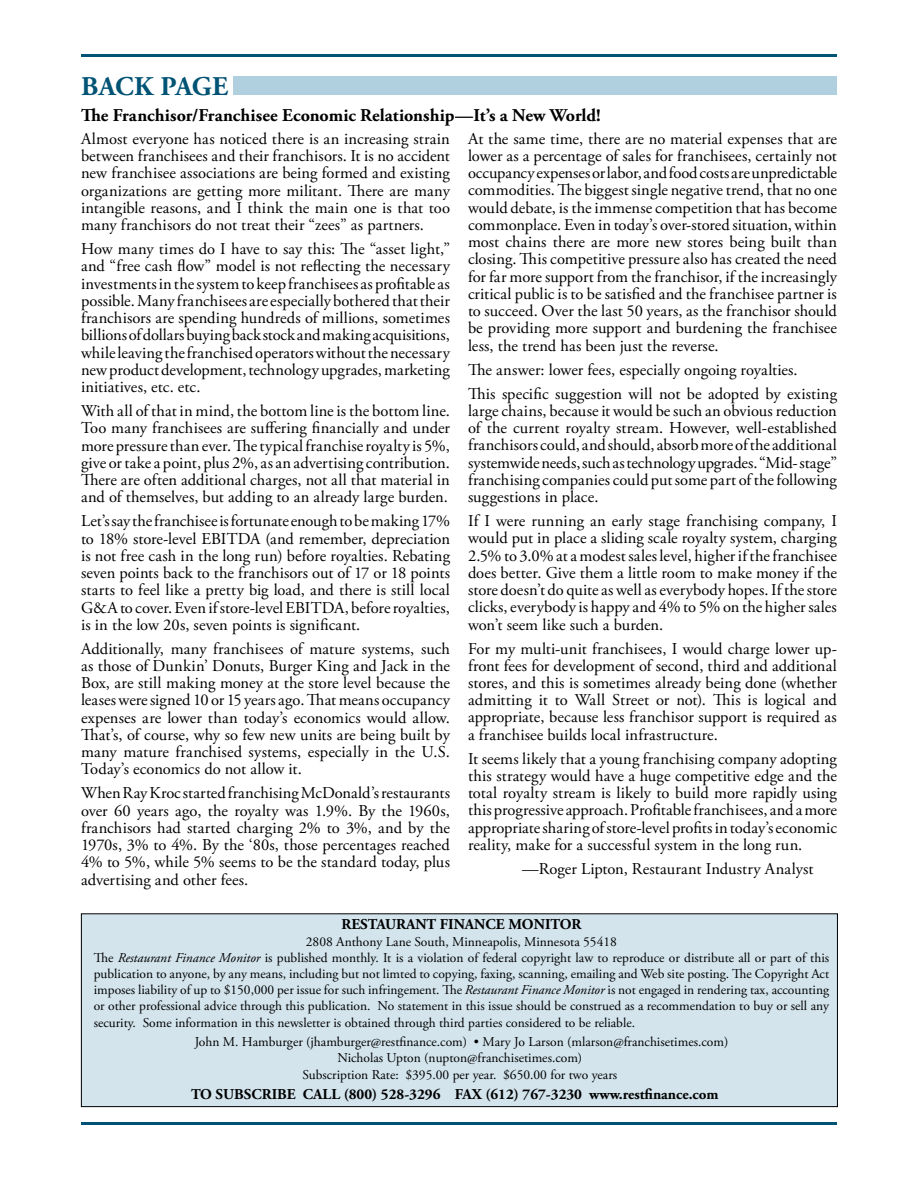
<style>
.page{position:relative;width:918px;height:1188px;background:#fff}
.page>*{position:absolute;margin:0;border:0;box-sizing:border-box;transform-origin:0 0}
.t1{font:700 27px "Adobe Garamond Pro";color:#005374}
.t2{font:700 18px "Adobe Garamond Pro";letter-spacing:.005em;color:#000}
.t3{font:16.5px/17.2px "Adobe Garamond Pro";letter-spacing:.005em;color:#000;text-align:justify}
.t4{font:700 15px "Adobe Garamond Pro";color:#000}
.t5{font:13.5px/16.2px "Adobe Garamond Pro";color:#000}
.s1{font-style:italic}
</style>
<div class="page">
<hr style="left:81px;top:54px;width:756px;height:3px;background:#005374">
<hr style="left:81px;top:1122px;width:756px;height:3px;background:#005374">
<div style="left:234px;top:76px;width:603px;height:18px;background:#b0cfdf"></div>
<div style="left:81px;top:914px;width:756px;height:193px;background:#d3e4ed"></div>
<div style="left:81px;top:913px;width:757px;height:194px;border:1px solid #000"></div>
<h1 class="t1" style="left:81px;top:70px;width:149px">BACK PAGE</h1>
<p class="t3" style="left:81px;top:131px;width:371px">Almost everyone has noticed there is an increasing strain between franchisees and their franchisors. It is no accident new franchisee associations are being formed and existing organizations are getting more militant. There are many intangible reasons, and I think the main one is that too many franchisors do not treat their “zees” as partners.</p>
<p class="t3" style="left:81px;top:241px;width:371px">How many times do I have to say this: The “asset light,” and “free cash flow” model is not reflecting the necessary investments in the system to keep franchisees as profitable as possible. Many franchisees are especially bothered that their franchisors are spending hundreds of millions, sometimes billions of dollars buying back stock and making acquisitions, while leaving the franchised operators without the necessary new product development, technology upgrades, marketing initiatives, etc. etc.</p>
<p class="t3" style="left:81px;top:403px;width:371px">With all of that in mind, the bottom line is the bottom line.<br>Too many franchisees are suffering financially and under more pressure than ever. The typical franchise royalty is 5%, give or take a point, plus 2%, as an advertising contribution.<br>There are often additional charges, not all that material in and of themselves, but adding to an already large burden.</p>
<p class="t3" style="left:81px;top:513px;width:371px">Let’s say the franchisee is fortunate enough to be making 17% to 18% store-level EBITDA (and remember, depreciation is not free cash in the long run) before royalties. Rebating seven points back to the franchisors out of 17 or 18 points starts to feel like a pretty big load, and there is still local G&amp;A to cover. Even if store-level EBITDA, before royalties, is in the low 20s, seven points is significant.</p>
<p class="t3" style="left:81px;top:640px;width:371px">Additionally, many franchisees of mature systems, such as those of Dunkin’ Donuts, Burger King and Jack in the Box, are still making money at the store level because the leases were signed 10 or 15 years ago. That means occupancy expenses are lower than today’s economics would allow.<br>That’s, of course, why so few new units are being built by many mature franchised systems, especially in the U.S.<br>Today’s economics do not allow it.</p>
<p class="t3" style="left:81px;top:785px;width:371px">When Ray Kroc started franchising McDonald’s restaurants over 60 years ago, the royalty was 1.9%. By the 1960s, franchisors had started charging 2% to 3%, and by the 1970s, 3% to 4%. By the ‘80s, those percentages reached 4% to 5%, while 5% seems to be the standard today, plus advertising and other fees.</p>
<p class="t2" style="left:81px;top:105px;width:521px">The Franchisor/Franchisee Economic Relationship—It’s a New World!</p>
<p class="t3" style="left:468px;top:130px;width:371px">At the same time, there are no material expenses that are lower as a percentage of sales for franchisees, certainly not occupancy expenses or labor, and food costs are unpredictable commodities. The biggest single negative trend, that no one would debate, is the immense competition that has become commonplace. Even in today’s over-stored situation, within most chains there are more new stores being built than closing. This competitive pressure also has created the need for far more support from the franchisor, if the increasingly critical public is to be satisfied and the franchisee partner is to succeed. Over the last 50 years, as the franchisor should be providing more support and burdening the franchisee less, the trend has been just the reverse.</p>
<p class="t3" style="left:468px;top:358px;width:371px;line-height:24px">The answer: lower fees, especially ongoing royalties.<br>This specific suggestion will not be adopted by existing</p>
<p class="t3" style="left:468px;top:403px;width:371px">large chains, because it would be such an obvious reduction of the current royalty stream. However, well-established franchisors could, and should, absorb more of the additional systemwide needs, such as technology upgrades. “Mid- stage” franchising companies could put some part of the following suggestions in place.</p>
<p class="t3" style="left:468px;top:513px;width:371px">If I were running an early stage franchising company, I would put in place a sliding scale royalty system, charging 2.5% to 3.0% at a modest sales level, higher if the franchisee does better. Give them a little room to make money if the store doesn’t do quite as well as everybody hopes. If the store clicks, everybody is happy and 4% to 5% on the higher sales won’t seem like such a burden.</p>
<p class="t3" style="left:468px;top:640px;width:371px">For my multi-unit franchisees, I would charge lower up&shy;front fees for development of second, third and additional stores, and this is sometimes already being done (whether admitting it to Wall Street or not). This is logical and appropriate, because less franchisor support is required as a franchisee builds local infrastructure.</p>
<p class="t3" style="left:468px;top:750px;width:371px">It seems likely that a young franchising company adopting this strategy would have a huge competitive edge and the total royalty stream is likely to build more rapidly using this progressive approach. Profitable franchisees, and a more appropriate sharing of store-level profits in today’s economic reality, make for a successful system in the long run.</p>
<p class="t3" style="left:522px;top:861px;width:293px">—Roger Lipton, Restaurant Industry Analyst</p>
<p class="t4" style="left:341px;top:916px;width:242px">RESTAURANT FINANCE MONITOR</p>
<p class="t5" style="left:94px;top:934px;width:737px;text-indent:212px">2808 Anthony Lane South, Minneapolis, Minnesota 55418<br>The <span class="s1">Restaurant Finance Monitor</span> is published monthly. It is a violation of federal copyright law to reproduce or distribute all or part of this publication to anyone, by any means, including but not limted to copying, faxing, scanning, emailing and Web site posting. The Copyright Act imposes liability of up to $150,000 per issue for such infringement. The <span class="s1">Restaurant Finance Monitor</span> is not engaged in rendering tax, accounting or other professional advice through this publication. No statement in this issue should be construed as a recommendation to buy or sell any security. Some information in this newsletter is obtained through third parties considered to be reliable.</p>
<p class="t5" style="left:195px;top:1034px;width:535px;text-align:center">John M. Hamburger (jhamburger@restfinance.com) • Mary Jo Larson (mlarson@franchisetimes.com)<br>Nicholas Upton (nupton@franchisetimes.com)<br>Subscription Rate: $395.00 per year. $650.00 for two years</p>
<p class="t4" style="left:191px;top:1086px;width:529px">TO SUBSCRIBE CALL (800) 528-3296 FAX (612) 767-3230 www.restfinance.com</p>
</div>
